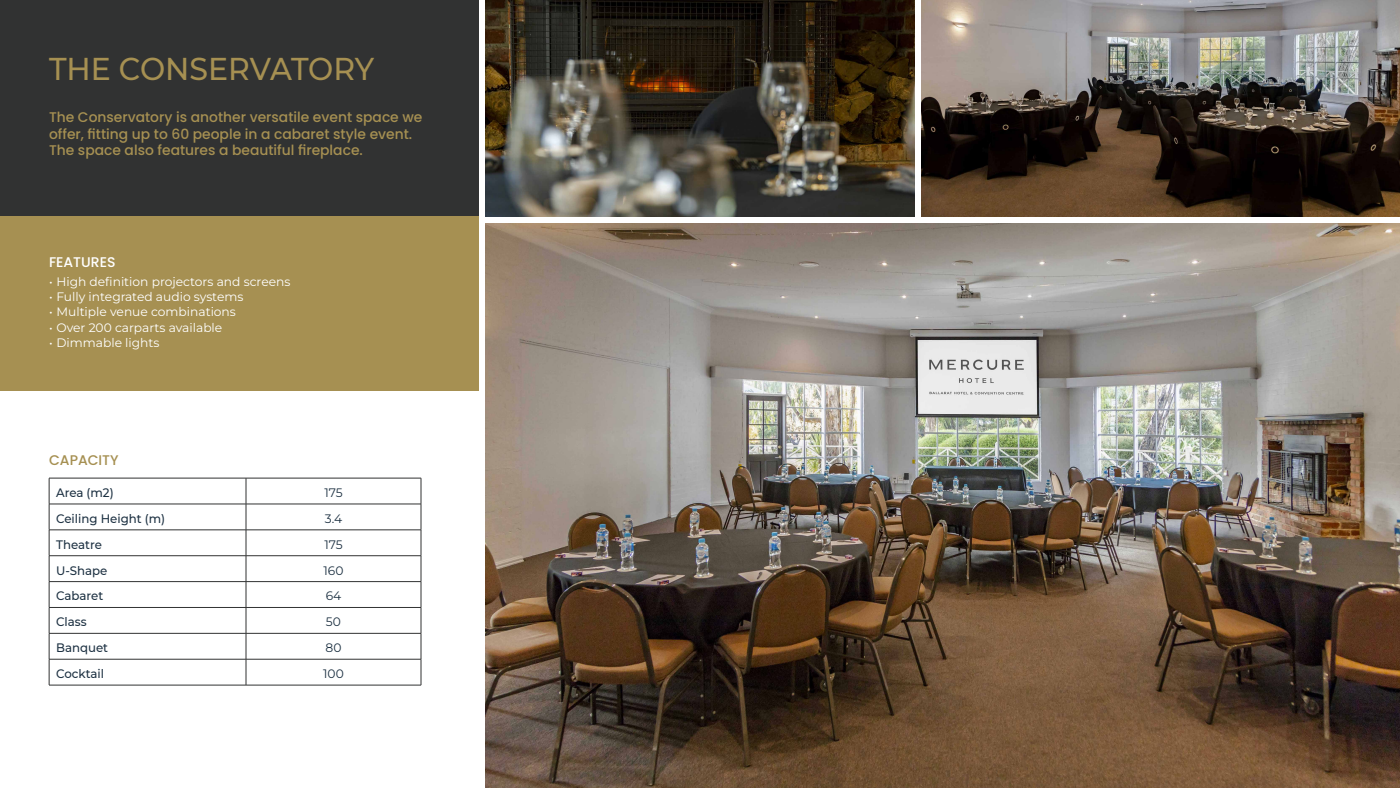
<style>
.page{position:relative;width:1400px;height:788px;background:#fff}
.page>*{position:absolute;margin:0;border:0;box-sizing:border-box;transform-origin:0 0}
.t1{font:500 31.5px "Montserrat";color:#a69052;scale:.95 1}
.t2{font:500 14px/16.8px "Poppins";color:#a69052}
.t3{font:500 14px "Poppins";color:#fff}
.t4{font:12.25px "Montserrat";color:#fff}
.t5{font:500 12.25px "Montserrat";color:#1d3142;scale:.96 1}
.t6{font:12.25px "Montserrat";color:#1d3142}
</style>
<div class="page">
<img style="left:485px;top:0;width:430px;height:216px">
<img style="left:922px;top:0;width:478px;height:216px">
<img style="left:485px;top:223px;width:915px;height:565px">
<div style="left:0;top:0;width:478px;height:216px;background:#313232"></div>
<hr style="left:49px;top:478px;width:197px;height:1px;background:#313232">
<hr style="left:246px;top:478px;width:175px;height:1px;background:#313232">
<hr style="left:49px;top:504px;width:197px;height:1px;background:#313232">
<hr style="left:246px;top:504px;width:175px;height:1px;background:#313232">
<hr style="left:49px;top:529px;width:197px;height:1px;background:#313232">
<hr style="left:246px;top:529px;width:175px;height:1px;background:#313232">
<hr style="left:49px;top:555px;width:197px;height:1px;background:#313232">
<hr style="left:246px;top:555px;width:175px;height:1px;background:#313232">
<hr style="left:49px;top:581px;width:197px;height:1px;background:#313232">
<hr style="left:246px;top:581px;width:175px;height:1px;background:#313232">
<hr style="left:49px;top:607px;width:197px;height:1px;background:#313232">
<hr style="left:246px;top:607px;width:175px;height:1px;background:#313232">
<hr style="left:49px;top:633px;width:197px;height:1px;background:#313232">
<hr style="left:246px;top:633px;width:175px;height:1px;background:#313232">
<hr style="left:49px;top:659px;width:197px;height:1px;background:#313232">
<svg style="left:49px;top:478px;width:1px;height:207px"></svg>
<hr style="left:246px;top:659px;width:175px;height:1px;background:#313232">
<svg style="left:246px;top:478px;width:1px;height:207px"></svg>
<svg style="left:421px;top:478px;width:1px;height:207px"></svg>
<hr style="left:49px;top:685px;width:197px;height:1px;background:#313232">
<hr style="left:246px;top:685px;width:175px;height:1px;background:#313232">
<div style="left:0;top:216px;width:478px;height:174px;background:#a69052"></div>
<h1 class="t1" style="left:49px;top:46px;width:344px">THE CONSERVATORY</h1>
<p class="t2" style="left:49px;top:109px;width:375px">The Conservatory is another versatile event space we offer, fitting up to 60 people in a cabaret style event.<br>The space also features a beautiful fireplace.</p>
<p class="t3" style="left:49px;top:254px;width:68px">FEATURES</p>
<p class="t4" style="left:49px;top:273px;width:243px">• High definition projectors and screens</p>
<p class="t4" style="left:49px;top:289px;width:196px">• Fully integrated audio systems</p>
<p class="t4" style="left:49px;top:304px;width:188px">• Multiple venue combinations</p>
<p class="t4" style="left:49px;top:319px;width:175px">• Over 200 carparts available</p>
<p class="t4" style="left:49px;top:334px;width:112px">• Dimmable lights</p>
<p class="t2" style="left:49px;top:451px;width:71px">CAPACITY</p>
<p class="t5" style="left:56px;top:484px;width:61px">Area (m2)</p>
<p class="t6" style="left:324px;top:484px;width:20px">175</p>
<p class="t5" style="left:56px;top:510px;width:115px">Ceiling Height (m)</p>
<p class="t6" style="left:325px;top:510px;width:19px">3.4</p>
<p class="t5" style="left:56px;top:535px;width:49px">Theatre</p>
<p class="t6" style="left:324px;top:536px;width:20px">175</p>
<p class="t5" style="left:56px;top:561px;width:55px">U-Shape</p>
<p class="t6" style="left:324px;top:562px;width:21px">160</p>
<p class="t5" style="left:56px;top:587px;width:51px">Cabaret</p>
<p class="t6" style="left:326px;top:588px;width:17px">64</p>
<p class="t5" style="left:56px;top:613px;width:33px">Class</p>
<p class="t6" style="left:326px;top:613px;width:17px">50</p>
<p class="t5" style="left:56px;top:639px;width:56px">Banquet</p>
<p class="t6" style="left:326px;top:639px;width:17px">80</p>
<p class="t5" style="left:56px;top:665px;width:52px">Cocktail</p>
<p class="t6" style="left:323px;top:665px;width:22px">100</p>
</div>
